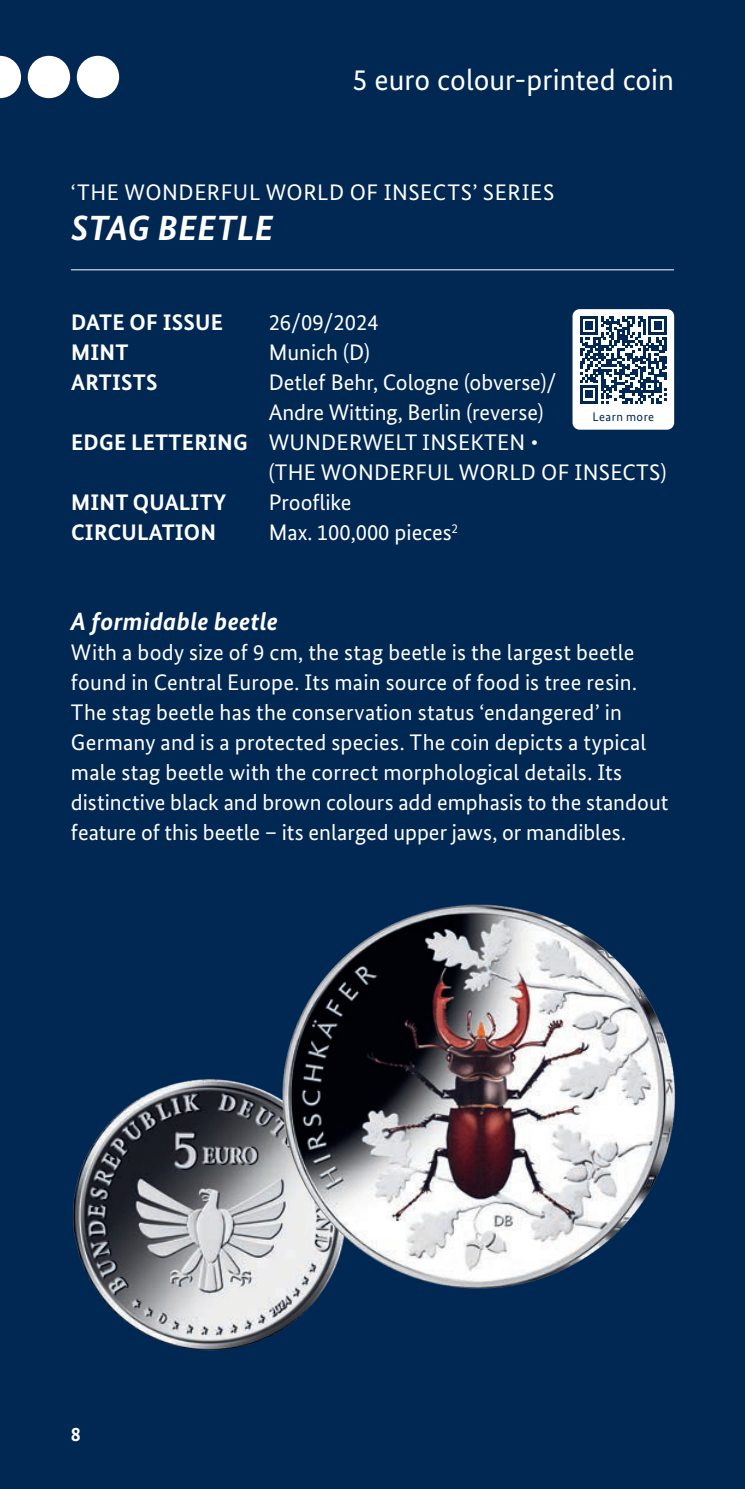
<style>
.page{position:relative;width:745px;height:1489px;background:#fff}
.page>*{position:absolute;margin:0;border:0;box-sizing:border-box;transform-origin:0 0}
.t1{font:italic 700 35px "Bundes Sans";letter-spacing:.015em;color:#fff}
.t2{font:30px "Bundes Sans";color:#fff}
.t3{font:italic 700 25px "Bundes Sans";letter-spacing:.01em;color:#fff}
.t4{font:22.5px/30px "Bundes Sans";letter-spacing:.01em;color:#fff}
.t5{font:700 22.5px "Bundes Sans";letter-spacing:.01em;color:#fff}
.t6{font:700 20px "Bundes Sans";color:#fff}
.t7{font:12.5px "Bundes Sans";letter-spacing:.035em;color:#002853}
.s1{font-weight:700}
</style>
<div class="page">
<div style="left:0;top:0;width:744px;height:1488px;background:#002853"></div>
<hr style="left:744px;top:38px;width:1px;height:77px;background:#002853">
<hr style="left:71px;top:269px;width:602px;height:1px;background:#fff">
<img style="left:73px;top:1079px;width:233px;height:272px">
<img style="left:281px;top:904px;width:394px;height:407px">
<div style="left:28px;top:56px;width:42px;height:42px;background:#fff;border-radius:50%"></div>
<svg style="left:0;top:56px;width:21px;height:42px"></svg>
<div style="left:77px;top:56px;width:42px;height:42px;background:#fff;border-radius:50%"></div>
<div style="left:572px;top:309px;width:101px;height:120px;background:#fff;border-radius:7px"></div>
<svg style="left:580px;top:316px;width:86px;height:87px"></svg>
<h2 class="t2" style="left:352px;top:61px;width:323px">5 euro colour-printed coin</h2>
<p class="t4" style="left:71px;top:177px;width:484px">‘THE WONDERFUL WORLD OF INSECTS’ SERIES</p>
<h1 class="t1" style="left:71px;top:207px;width:204px">STAG BEETLE</h1>
<p class="t5" style="left:71px;top:309px;width:153px">DATE OF ISSUE</p>
<p class="t4" style="left:268px;top:307px;width:111px">26/09/2024</p>
<p class="t5" style="left:71px;top:339px;width:59px">MINT</p>
<p class="t4" style="left:268px;top:337px;width:102px">Munich (D)</p>
<p class="t5" style="left:71px;top:369px;width:88px">ARTISTS</p>
<p class="t4" style="left:268px;top:367px;width:289px">Detlef Behr, Cologne (obverse)/</p>
<p class="t4" style="left:268px;top:397px;width:276px">Andre Witting, Berlin (reverse)</p>
<p class="t4" style="left:71px;top:427px;width:468px"><span class="s1">EDGE LETTERING</span> WUNDERWELT INSEKTEN ∙</p>
<p class="t4" style="left:268px;top:457px;width:399px">(THE WONDERFUL WORLD OF INSECTS)</p>
<p class="t5" style="left:71px;top:489px;width:156px">MINT QUALITY</p>
<p class="t4" style="left:268px;top:487px;width:84px">Prooflike</p>
<p class="t5" style="left:71px;top:519px;width:146px">CIRCULATION</p>
<p class="t4" style="left:268px;top:517px;width:191px">Max. 100,000 pieces<sup>2</sup></p>
<p class="t7" style="left:592px;top:408px;width:63px">Learn more</p>
<p class="t3" style="left:71px;top:606px;width:208px">A formidable beetle</p>
<p class="t4" style="left:71px;top:637px;width:598px">With a body size of 9 cm, the stag beetle is the largest beetle found in Central Europe. Its main source of food is tree resin.<br>The stag beetle has the conservation status ‘endangered’ in Germany and is a protected species. The coin depicts a typical male stag beetle with the correct morphological details. Its distinctive black and brown colours add emphasis to the standout feature of this beetle – its enlarged upper jaws, or mandibles.</p>
<p class="t6" style="left:71px;top:1421px;width:11px">8</p>
</div>
